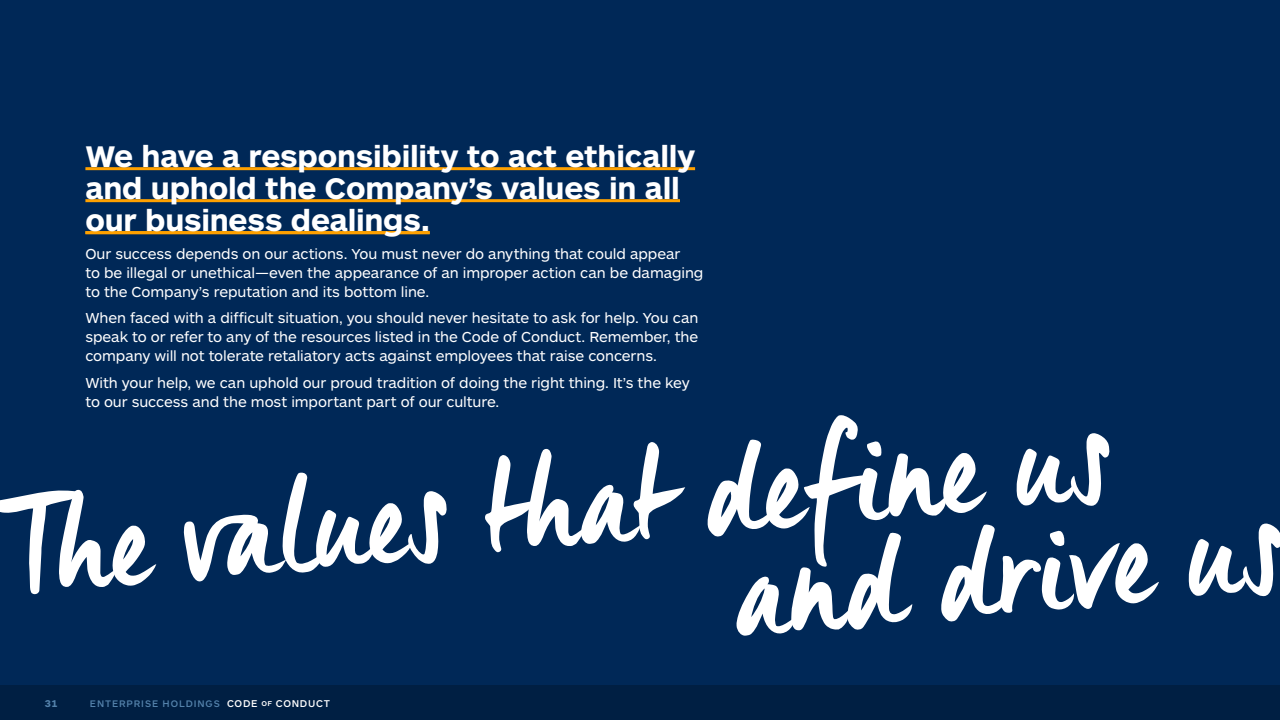
<style>
.page{position:relative;width:1280px;height:720px;background:#002857}
.page>*{position:absolute;margin:0;border:0;box-sizing:border-box;transform-origin:0 0}
.t1{font:135px/105px "Manus Smooth";color:#fff}
.t2{font:700 31px/32px "ARS Maquette Pro";letter-spacing:-.005em;color:#fff}
.t3{font:15px/19px "ARS Maquette Pro";letter-spacing:-.005em;color:#fff}
.t4{font:700 10.2px "ARS Maquette Pro";color:#5482ab}
.t5{font:500 9.9px "ARS Maquette Pro";letter-spacing:.095em;color:#5482ab}
.s1{font-size:10.2px;color:#fff}
.s2{font-size:8.8px;color:#fff}
</style>
<div class="page">
<hr style="left:85px;top:167px;width:610px;height:3px;background:#ffa100">
<hr style="left:85px;top:199px;width:595px;height:3px;background:#ffa100">
<hr style="left:85px;top:231px;width:345px;height:3px;background:#ffa100">
<div style="left:0;top:686px;width:1280px;height:34px;background:#001f43"></div>
<h2 class="t2" style="left:85px;top:139px;width:611px">We have a responsibility to act ethically and uphold the Company’s values in all our business dealings.</h2>
<p class="t3" style="left:85px;top:244px;width:619px">Our success depends on our actions. You must never do anything that could appear<br>to be illegal or unethical—even the appearance of an improper action can be damaging to the Company’s reputation and its bottom line.</p>
<p class="t3" style="left:85px;top:308px;width:615px;text-align:justify">When faced with a difficult situation, you should never hesitate to ask for help. You can speak to or refer to any of the resources listed in the Code of Conduct. Remember, the company will not tolerate retaliatory acts against employees that raise concerns.</p>
<p class="t3" style="left:85px;top:372px;width:606px">With your help, we can uphold our proud tradition of doing the right thing. It’s the key to our success and the most important part of our culture.</p>
<h1 class="t1" style="left:719px;top:432px;width:553px;text-indent:-730px;rotate:-5deg">The va lues that define us and drive us</h1>
<p class="t4" style="left:45px;top:697px;width:14px">31</p>
<p class="t5" style="left:90px;top:697px;width:242px">ENTERPRISE HOLDINGS <span class="s1">CODE</span> <span class="s2">of</span> <span class="s1">CONDUCT</span></p>
</div>
